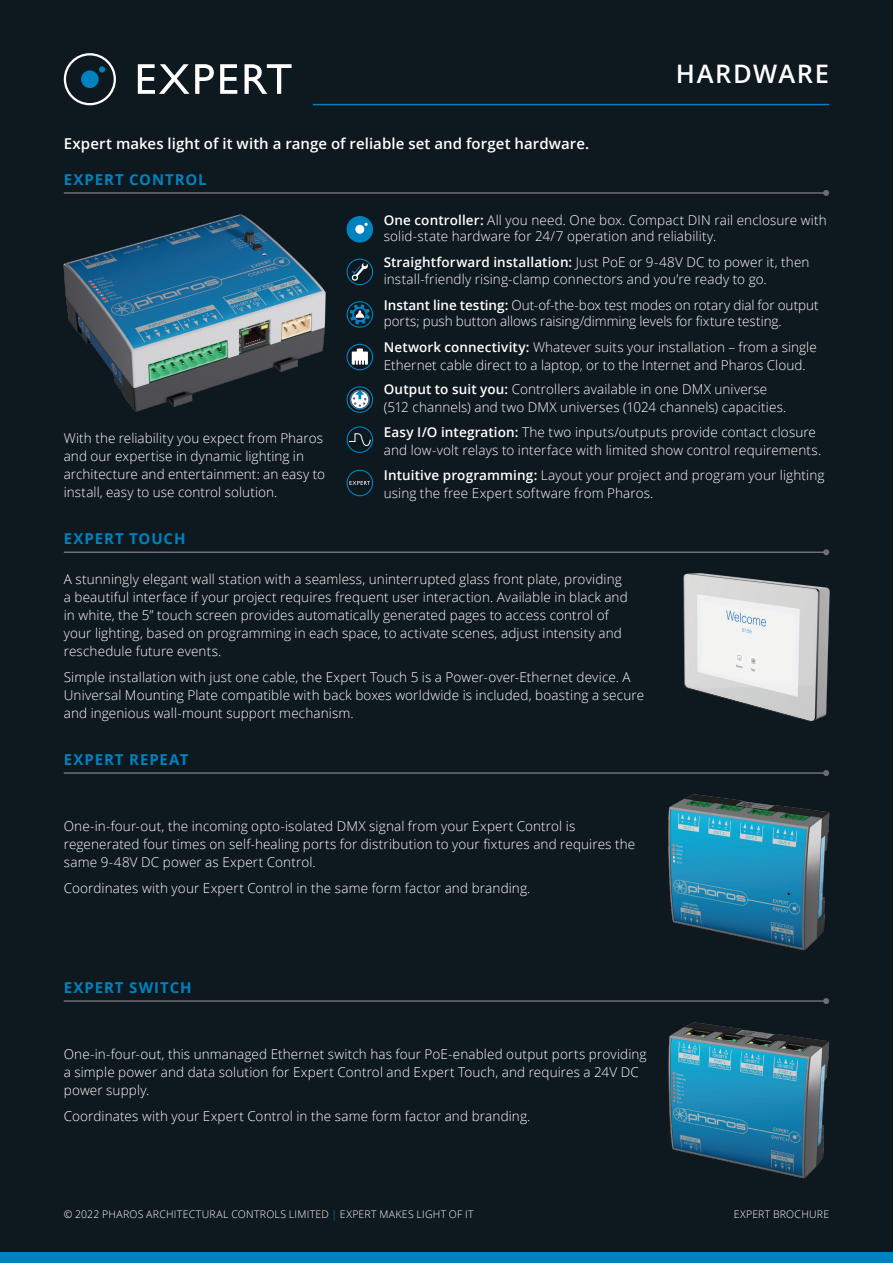
<style>
.page{position:relative;width:893px;height:1263px;background:#0e181f}
.page>*{position:absolute;margin:0;border:0;box-sizing:border-box;transform-origin:0 0}
.t1{font:600 25.5px "Open Sans";letter-spacing:.065em;color:#fff}
.t2{font:600 15px "Open Sans";letter-spacing:.005em;color:#fff}
.t3{font:700 15px "Open Sans";letter-spacing:.065em;color:#0082bf}
.t4{font:300 13.5px/18px "Open Sans";letter-spacing:.01em;color:#fff}
.t5{font:300 10.5px "Open Sans";letter-spacing:.025em;color:#fff}
.s1{font-weight:600}
.s2{color:#0082bf}
</style>
<div class="page">
<div style="left:0;top:1252px;width:893px;height:11px;background:#0082bf"></div>
<svg style="left:138px;top:64px;width:51px;height:30px"></svg>
<svg style="left:195px;top:64px;width:19px;height:30px"></svg>
<svg style="left:220px;top:64px;width:17px;height:30px"></svg>
<svg style="left:245px;top:64px;width:47px;height:30px"></svg>
<svg style="left:64px;top:53px;width:52px;height:52px"></svg>
<div style="left:81px;top:70px;width:18px;height:18px;background:#0082bf;border-radius:50%"></div>
<hr style="left:313px;top:104px;width:516px;height:1px;background:#0082bf">
<hr style="left:64px;top:192px;width:762px;height:2px;background:#6d6d72">
<svg style="left:823px;top:190px;width:6px;height:6px"></svg>
<hr style="left:64px;top:1000px;width:762px;height:2px;background:#6d6d72">
<svg style="left:823px;top:998px;width:6px;height:6px"></svg>
<hr style="left:64px;top:772px;width:762px;height:2px;background:#6d6d72">
<svg style="left:823px;top:770px;width:6px;height:6px"></svg>
<img style="left:668px;top:794px;width:162px;height:157px">
<img style="left:668px;top:1022px;width:162px;height:157px">
<hr style="left:64px;top:551px;width:762px;height:2px;background:#6d6d72">
<svg style="left:823px;top:549px;width:6px;height:6px"></svg>
<img style="left:683px;top:573px;width:147px;height:149px">
<div style="left:347px;top:216px;width:26px;height:27px;background:#0082bf;border-radius:50%"></div>
<div style="left:355px;top:225px;width:9px;height:9px;background:#fff;border-radius:50%"></div>
<svg style="left:364px;top:223px;width:4px;height:3px"></svg>
<div style="left:347px;top:301px;width:26px;height:27px;border:1px solid #0082bf;border-radius:50%"></div>
<div style="left:347px;top:344px;width:26px;height:26px;border:1px solid #0082bf;border-radius:50%"></div>
<div style="left:347px;top:386px;width:26px;height:27px;border:1px solid #0082bf;border-radius:50%"></div>
<div style="left:347px;top:426px;width:26px;height:27px;border:1px solid #0082bf;border-radius:50%"></div>
<div style="left:347px;top:470px;width:26px;height:26px;border:1px solid #0082bf;border-radius:50%"></div>
<div style="left:347px;top:259px;width:26px;height:26px;border:1px solid #0082bf;border-radius:50%"></div>
<svg style="left:351px;top:263px;width:17px;height:18px"></svg>
<svg style="left:352px;top:348px;width:16px;height:17px"></svg>
<svg style="left:351px;top:391px;width:18px;height:18px"></svg>
<div style="left:351px;top:390px;width:18px;height:19px;border:1px solid #0082bf;border-radius:50%"></div>
<div style="left:350px;top:390px;width:20px;height:19px;border:1px solid #6d6d72;border-radius:50%"></div>
<svg style="left:353px;top:390px;width:13px;height:17px"></svg>
<svg style="left:348px;top:433px;width:23px;height:13px"></svg>
<svg style="left:350px;top:481px;width:20px;height:4px"></svg>
<svg style="left:350px;top:304px;width:20px;height:21px"></svg>
<img style="left:63px;top:214px;width:263px;height:198px">
<p class="t2" style="left:64px;top:133px;width:527px">Expert makes light of it with a range of reliable set and forget hardware.</p>
<p class="t3" style="left:64px;top:169px;width:144px">EXPERT CONTROL</p>
<h1 class="t1" style="left:676px;top:57px;width:155px">HARDWARE</h1>
<p class="t4" style="left:384px;top:211px;width:445px;line-height:16.5px"><span class="s1">One controller:</span> All you need. One box. Compact DIN rail enclosure with solid-state hardware for 24/7 operation and reliability.</p>
<p class="t4" style="left:384px;top:254px;width:427px;line-height:16.5px"><span class="s1">Straightforward installation:</span> Just PoE or 9-48V DC to power it, then install-friendly rising-clamp connectors and you’re ready to go.</p>
<p class="t4" style="left:384px;top:296px;width:436px;line-height:16.5px"><span class="s1">Instant line testing:</span> Out-of-the-box test modes on rotary dial for output ports; push button allows raising/dimming levels for fixture testing.</p>
<p class="t4" style="left:384px;top:337px;width:435px"><span class="s1">Network connectivity:</span> Whatever suits your installation – from a single<br>Ethernet cable direct to a laptop, or to the Internet and Pharos Cloud.</p>
<p class="t4" style="left:64px;top:428px;width:263px">With the reliability you expect from Pharos and our expertise in dynamic lighting in architecture and entertainment: an easy to install, easy to use control solution.</p>
<p class="t3" style="left:64px;top:528px;width:123px">EXPERT TOUCH</p>
<p class="t4" style="left:384px;top:380px;width:404px"><span class="s1">Output to suit you:</span> Controllers available in one DMX universe (512 channels) and two DMX universes (1024 channels) capacities.</p>
<p class="t4" style="left:384px;top:422px;width:439px"><span class="s1">Easy I/O integration:</span> The two inputs/outputs provide contact closure and low-volt relays to interface with limited show control requirements.</p>
<p class="t4" style="left:384px;top:466px;width:442px"><span class="s1">Intuitive programming:</span> Layout your project and program your lighting using the free Expert software from Pharos.</p>
<p class="t4" style="left:64px;top:570px;width:565px">A stunningly elegant wall station with a seamless, uninterrupted glass front plate, providing a beautiful interface if your project requires frequent user interaction. Available in black and in white, the 5” touch screen provides automatically generated pages to access control of your lighting, based on programming in each space, to activate scenes, adjust intensity and reschedule future events.</p>
<p class="t4" style="left:64px;top:668px;width:582px">Simple installation with just one cable, the Expert Touch 5 is a Power-over-Ethernet device. A<br>Universal Mounting Plate compatible with back boxes worldwide is included, boasting a secure and ingenious wall-mount support mechanism.</p>
<p class="t3" style="left:64px;top:749px;width:126px">EXPERT REPEAT</p>
<p class="t4" style="left:64px;top:816px;width:573px">One-in-four-out, the incoming opto-isolated DMX signal from your Expert Control is regenerated four times on self-healing ports for distribution to your fixtures and requires the same 9-48V DC power as Expert Control.</p>
<p class="t4" style="left:64px;top:879px;width:468px">Coordinates with your Expert Control in the same form factor and branding.</p>
<p class="t3" style="left:64px;top:977px;width:129px">EXPERT SWITCH</p>
<p class="t4" style="left:64px;top:1044px;width:584px">One-in-four-out, this unmanaged Ethernet switch has four PoE-enabled output ports providing a simple power and data solution for Expert Control and Expert Touch, and requires a 24V DC power supply.</p>
<p class="t4" style="left:64px;top:1107px;width:468px">Coordinates with your Expert Control in the same form factor and branding.</p>
<p class="t5" style="left:64px;top:1207px;width:411px">© 2022 PHAROS ARCHITECTURAL CONTROLS LIMITED <span class="s2">|</span> EXPERT MAKES LIGHT OF IT</p>
<p class="t5" style="left:734px;top:1207px;width:97px">EXPERT BROCHURE</p>
</div>
